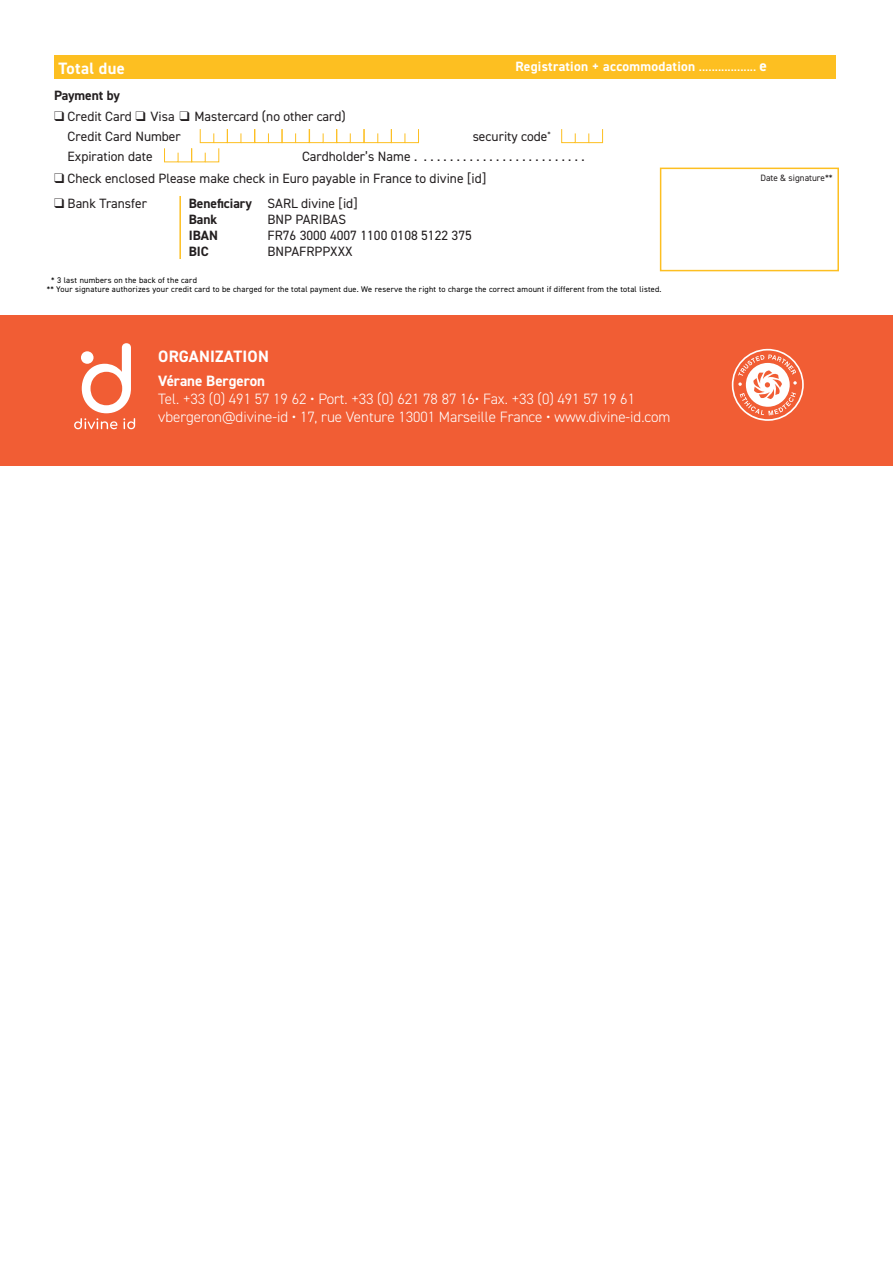
<style>
.page{position:relative;width:893px;height:1263px;background:#fff}
.page>*{position:absolute;margin:0;border:0;box-sizing:border-box;transform-origin:0 0}
.t1{font:700 16.5px "DIN2014";letter-spacing:.01em;color:#fff}
.t2{font:700 15.3px "DIN2014";color:#fff}
.t3{font:300 15px/18px "DIN2014";color:#fff}
.t4{font:700 15px "DIN2014";color:#fff}
.t5{font:13.5px/20.7px "DIN2014";color:#231f20}
.t6{font:700 13.5px/16.2px "DIN2014";color:#231f20}
.t7{font:700 13.5px "DIN2014";letter-spacing:.02em;color:#fff}
.t8{font:9.15px "DIN2014";color:#231f20}
.t9{font:8.25px/9px "DIN2014";letter-spacing:.025em;color:#000}
.s1{font-weight:400}
</style>
<div class="page">
<div style="left:54px;top:55px;width:781px;height:24px;background:#fdbf21"></div>
<svg style="left:561px;top:129px;width:42px;height:14px"></svg>
<svg style="left:164px;top:129px;width:255px;height:34px"></svg>
<hr style="left:179px;top:196px;width:2px;height:63px;background:#fdbf21">
<div style="left:660px;top:168px;width:179px;height:103px;border:2px solid #fdbf21"></div>
<div style="left:0;top:315px;width:893px;height:150px;background:#f15d34"></div>
<svg style="left:731px;top:348px;width:73px;height:73px"></svg>
<svg style="left:74px;top:343px;width:61px;height:86px"></svg>
<p class="t1" style="left:58px;top:57px;width:68px">Total due</p>
<p class="t5" style="left:68px;top:105px;width:280px;text-indent:-14px">❑ Credit Card ❑ Visa ❑ Mastercard (no other card)<br>Credit Card Number</p>
<p class="t6" style="left:54px;top:87px;width:67px">Payment by</p>
<p class="t7" style="left:515px;top:57px;width:188px">Registration + accommodation <span class="s1">..................</span></p>
<p class="t2" style="left:760px;top:55px;width:9px">e</p>
<p class="t5" style="left:473px;top:126px;width:80px">security code<sup>*</sup></p>
<p class="t5" style="left:68px;top:146px;width:87px">Expiration date</p>
<p class="t5" style="left:302px;top:146px;width:282px">Cardholder’s Name . .........................</p>
<p class="t5" style="left:54px;top:168px;width:434px">❑ Check enclosed Please make check in Euro payable in France to divine [id]</p>
<p class="t5" style="left:54px;top:192px;width:95px">❑ Bank Transfer</p>
<p class="t6" style="left:189px;top:195px;width:171px">Beneficiary <span class="s1">SARL divine [id]<br></span>Bank</p>
<p class="t5" style="left:267px;top:209px;width:80px">BNP PARIBAS</p>
<p class="t6" style="left:189px;top:227px;width:31px">IBAN</p>
<p class="t5" style="left:267px;top:225px;width:206px">FR76 3000 4007 1100 0108 5122 375</p>
<p class="t6" style="left:189px;top:243px;width:22px">BIC</p>
<p class="t5" style="left:267px;top:241px;width:87px">BNPAFRPPXXX</p>
<p class="t9" style="left:47px;top:275px;width:615px;text-indent:5px">* 3 last numbers on the back of the card<br>** Your signature authorizes your credit card to be charged for the total payment due. We reserve the right to charge the correct amount if different from the total listed.</p>
<p class="t1" style="left:158px;top:345px;width:112px">ORGANIZATION</p>
<p class="t4" style="left:158px;top:371px;width:108px">Vérane Bergeron</p>
<p class="t3" style="left:158px;top:390px;width:514px">Tel. +33 (0) 491 57 19 62 • Port. +33 (0) 621 78 87 16• Fax. +33 (0) 491 57 19 61 vbergeron@divine-id • 17, rue Venture 13001 Marseille France • www.divine-id.com</p>
<p class="t8" style="left:761px;top:172px;width:74px">Date &amp; signature**</p>
</div>
